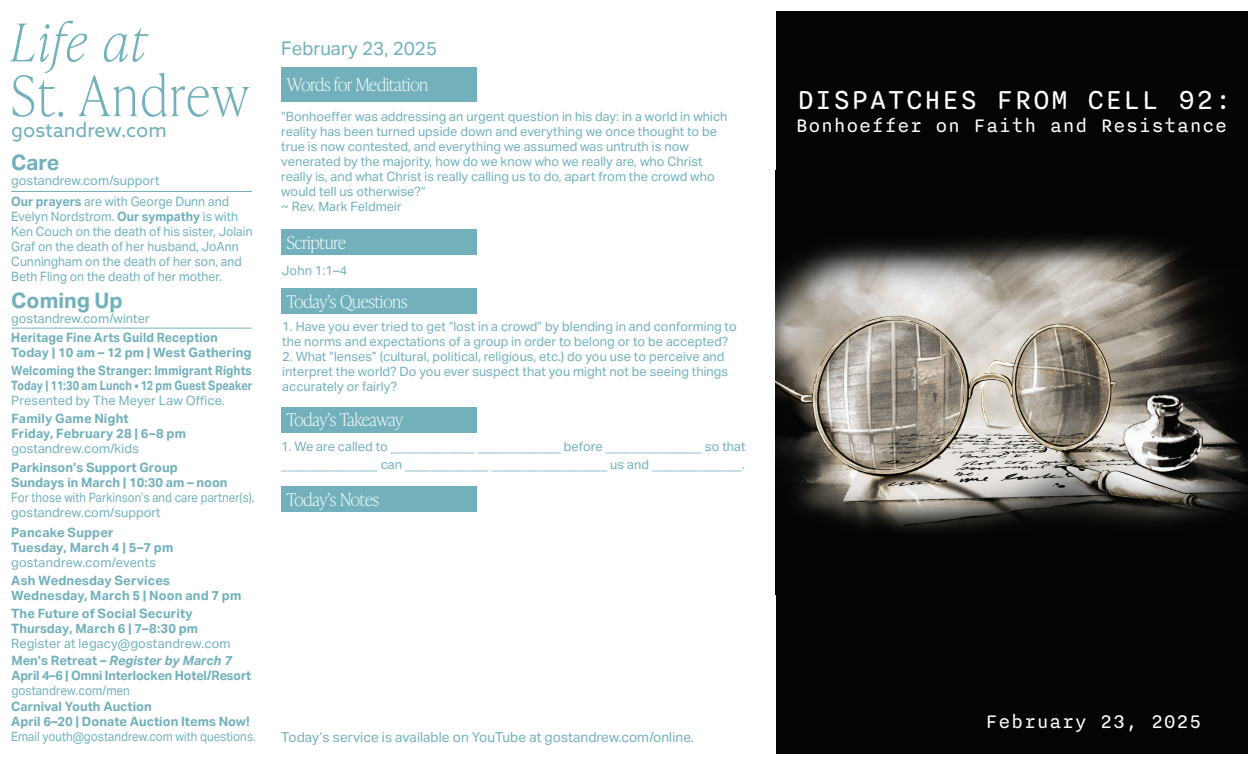
<style>
.page{position:relative;width:1260px;height:765px;background:#fff}
.page>*{position:absolute;margin:0;border:0;box-sizing:border-box;transform-origin:0 0}
.t1{font:100 55.62px "Ivy Presto Headline";letter-spacing:.05em;color:#72b1bc;scale:.94 1}
.t2{font:italic 100 51.88px "Ivy Presto Headline";letter-spacing:.05em;color:#72b1bc}
.t3{font:31.75px "Nitti Typewriter";color:#fff;scale:.95 1}
.t4{font:22.25px "Nitti Typewriter";color:#fff;scale:.95 1}
.t5{font:700 21.25px "Aktiv Grotesk";color:#72b1bc}
.t6{font:20px "Azo Sans";color:#72b1bc}
.t7{font:18.75px "Aktiv Grotesk";color:#72b1bc}
.t8{font:100 17.5px "Ivy Presto Headline";color:#fff}
.t9{font:100 17.5px "Ivy Presto Headline";letter-spacing:-.025em;color:#fff}
.t10{font:13.75px "Aktiv Grotesk";color:#72b1bc}
.t11{font:12.88px/15px "Aktiv Grotesk";color:#72b1bc}
.t12{font:700 12.88px/15px "Aktiv Grotesk";letter-spacing:.01em;color:#72b1bc}
.t13{font:12.88px/15px "Aktiv Grotesk";color:#72b1bc;scale:.96 1}
.t14{font:700 12.88px/15px "Aktiv Grotesk";letter-spacing:.01em;color:#72b1bc;scale:.9 1}
.t15{font:700 12.88px/15px "Aktiv Grotesk";letter-spacing:-.01em;color:#72b1bc}
.t16{font:12.88px/15px "Aktiv Grotesk";color:#72b1bc;scale:.9 1}
.t17{font:700 12.88px/15px "Aktiv Grotesk";letter-spacing:.01em;color:#72b1bc;scale:.95 1}
.t18{font:12.88px "Aktiv Grotesk";color:#72b1bc;scale:.91 1}
.t19{font:12.88px "Aktiv Grotesk";color:#72b1bc;scale:.92 1}
.s1{font-weight:700}
.s2{font-style:italic}
</style>
<div class="page">
<div style="left:776px;top:11px;width:471px;height:743px;background:#040503"></div>
<img style="left:776px;top:268px;width:471px;height:229px">
<svg style="left:791px;top:237px;width:392px;height:31px"></svg>
<svg style="left:797px;top:497px;width:446px;height:34px"></svg>
<hr style="left:11px;top:328px;width:241px;height:1px;background:#72b1bc">
<hr style="left:11px;top:191px;width:241px;height:1px;background:#72b1bc">
<div style="left:281px;top:68px;width:196px;height:34px;background:#72b1bc"></div>
<div style="left:281px;top:288px;width:196px;height:26px;background:#72b1bc"></div>
<div style="left:281px;top:486px;width:196px;height:26px;background:#72b1bc"></div>
<div style="left:281px;top:229px;width:196px;height:26px;background:#72b1bc"></div>
<div style="left:281px;top:407px;width:196px;height:25px;background:#72b1bc"></div>
<h2 class="t2" style="left:11px;top:6px;width:136px">Life at</h2>
<h1 class="t1" style="left:11px;top:56px;width:254px">St. Andrew</h1>
<h3 class="t6" style="left:11px;top:117px;width:157px">gostandrew.com</h3>
<h3 class="t5" style="left:11px;top:150px;width:50px">Care</h3>
<p class="t11" style="left:11px;top:173px;width:150px">gostandrew.com/support</p>
<p class="t13" style="left:11px;top:194px;width:253px"><span class="s1">Our prayers</span> are with George Dunn and Evelyn Nordstrom. <span class="s1">Our sympathy</span> is with Ken Couch on the death of his sister, Jolain Graf on the death of her husband, JoAnn Cunningham on the death of her son, and Beth Fling on the death of her mother.</p>
<h3 class="t5" style="left:11px;top:288px;width:113px">Coming Up</h3>
<p class="t11" style="left:11px;top:311px;width:140px">gostandrew.com/winter</p>
<p class="t17" style="left:11px;top:330px;width:254px">Heritage Fine Arts Guild Reception<br>Today | 10 am – 12 pm | West Gathering</p>
<p class="t14" style="left:11px;top:363px;width:269px">Welcoming the Stranger: Immigrant Rights<br>Today | 11:30 am Lunch • 12 pm Guest Speaker</p>
<p class="t11" style="left:11px;top:393px;width:215px">Presented by The Meyer Law Office.</p>
<p class="t12" style="left:11px;top:411px;width:176px">Family Game Night<br>Friday, February 28 | 6–8 pm</p>
<p class="t11" style="left:11px;top:441px;width:129px">gostandrew.com/kids</p>
<p class="t12" style="left:11px;top:460px;width:218px">Parkinson’s Support Group<br>Sundays in March | 10:30 am – noon</p>
<p class="t16" style="left:11px;top:490px;width:272px">For those with Parkinson’s and care partner(s). gostandrew.com/support</p>
<p class="t12" style="left:11px;top:524px;width:164px;line-height:15.4px">Pancake Supper<br>Tuesday, March 4 | 5–7 pm</p>
<p class="t11" style="left:11px;top:555px;width:146px">gostandrew.com/events</p>
<p class="t12" style="left:11px;top:606px;width:188px">The Future of Social Security<br>Thursday, March 6 | 7–8:30 pm</p>
<p class="t11" style="left:11px;top:636px;width:221px">Register at legacy@gostandrew.com</p>
<p class="t12" style="left:11px;top:573px;width:232px">Ash Wednesday Services<br>Wednesday, March 5 | Noon and 7 pm</p>
<p class="t15" style="left:11px;top:653px;width:241px">Men’s Retreat – <span class="s2">Register by March 7<br></span>April 4–6 | Omni Interlocken Hotel/Resort</p>
<p class="t19" style="left:11px;top:683px;width:130px">gostandrew.com/men</p>
<p class="t12" style="left:11px;top:699px;width:240px">Carnival Youth Auction<br>April 6–20 | Donate Auction Items Now!</p>
<p class="t18" style="left:11px;top:729px;width:270px">Email youth@gostandrew.com with questions.</p>
<h3 class="t7" style="left:281px;top:38px;width:158px">February 23, 2025</h3>
<h3 class="t8" style="left:287px;top:73px;width:143px">Words for Meditation</h3>
<p class="t11" style="left:281px;top:110px;width:448px">“Bonhoeffer was addressing an urgent question in his day: in a world in which reality has been turned upside down and everything we once thought to be true is now contested, and everything we assumed was untruth is now venerated by the majority, how do we know who we really are, who Christ really is, and what Christ is really calling us to do, apart from the crowd who would tell us otherwise?”<br>~ Rev. Mark Feldmeir</p>
<h3 class="t8" style="left:287px;top:230px;width:60px">Scripture</h3>
<p class="t11" style="left:282px;top:263px;width:67px">John 1:1–4</p>
<h3 class="t8" style="left:287px;top:289px;width:122px">Today’s Questions</h3>
<p class="t11" style="left:282px;top:319px;width:456px">1. Have you ever tried to get “lost in a crowd” by blending in and conforming to the norms and expectations of a group in order to belong or to be accepted?</p>
<p class="t11" style="left:282px;top:349px;width:448px">2. What “lenses” (cultural, political, religious, etc.) do you use to perceive and interpret the world? Do you ever suspect that you might not be seeing things accurately or fairly?</p>
<h3 class="t9" style="left:287px;top:408px;width:118px">Today’s Takeaway</h3>
<p class="t11" style="left:281px;top:438px;width:466px;line-height:17.5px">1. We are called to _____________ _____________ before _______________ so that _______________ can _____________ __________________ us and ______________.</p>
<h3 class="t8" style="left:287px;top:487px;width:94px">Today’s Notes</h3>
<p class="t10" style="left:281px;top:729px;width:414px">Today’s service is available on YouTube at gostandrew.com/online.</p>
<h3 class="t3" style="left:796px;top:78px;width:460px">DISPATCHES FROM CELL 92:</h3>
<h3 class="t4" style="left:795px;top:110px;width:457px">Bonhoeffer on Faith and Resistance</h3>
<h3 class="t4" style="left:986px;top:706px;width:229px">February 23, 2025</h3>
</div>
